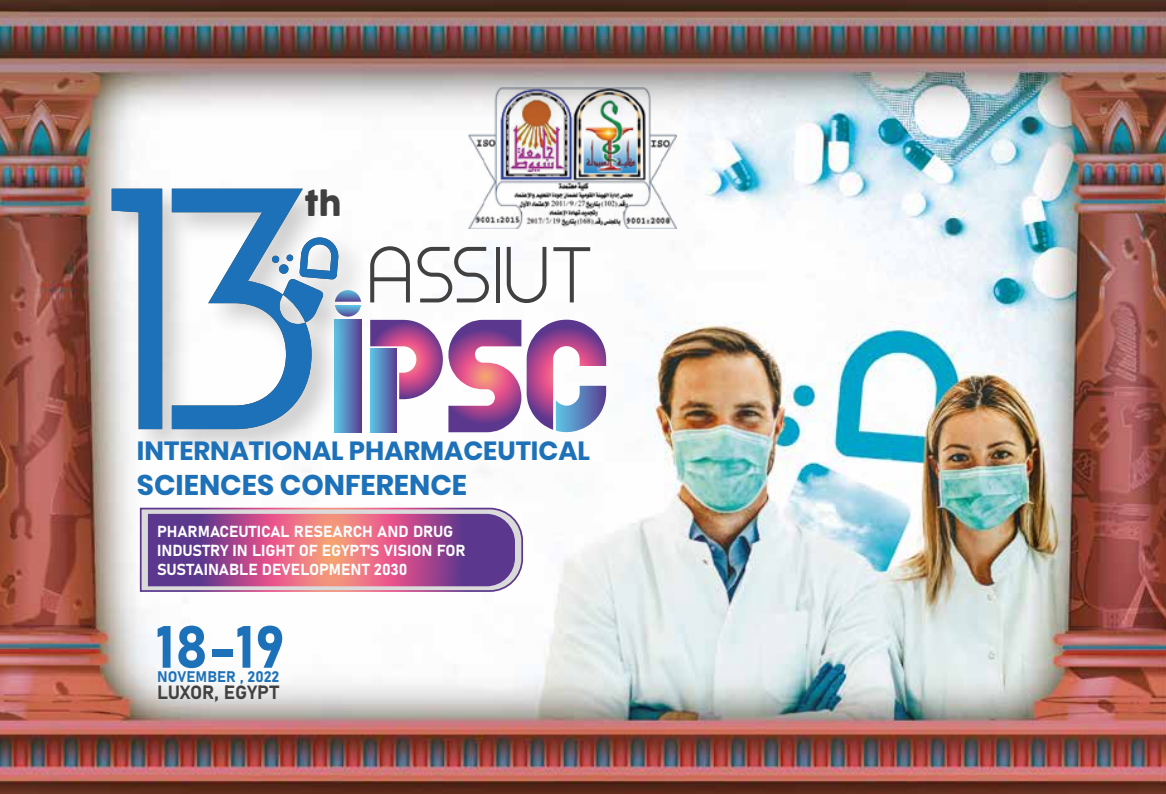
<style>
.page{position:relative;width:1166px;height:794px;background:#fff}
.page>*{position:absolute;margin:0;border:0;box-sizing:border-box;transform-origin:0 0}
.t1{font:58.62px "Bahnschrift";color:#1d71b8}
.t2{font:32.38px "Cocogoose";color:#414142}
.t3{font:700 28.35px "Poppins";color:#1d71b8}
.t4{font:700 26.25px "Poppins";color:#1d71b8}
.t5{font:18.9px "Bahnschrift";letter-spacing:-.005em;color:#414142}
.t6{font:15.75px/18.9px "Bahnschrift";color:#fcfeff}
.t7{font:15.05px "Bahnschrift";color:#1d71b8}
</style>
<div class="page">
<img style="left:0;top:0;width:1166px;height:794px">
<svg style="left:370px;top:320px;width:151px;height:112px"></svg>
<svg style="left:527px;top:320px;width:79px;height:112px"></svg>
<svg style="left:377px;top:246px;width:33px;height:56px"></svg>
<svg style="left:417px;top:247px;width:72px;height:55px"></svg>
<svg style="left:495px;top:247px;width:4px;height:55px"></svg>
<svg style="left:507px;top:247px;width:39px;height:56px"></svg>
<svg style="left:553px;top:247px;width:37px;height:55px"></svg>
<img style="left:98px;top:175px;width:252px;height:293px">
<img style="left:361px;top:223px;width:16px;height:95px">
<svg style="left:112px;top:189px;width:50px;height:240px"></svg>
<svg style="left:172px;top:189px;width:189px;height:240px"></svg>
<img style="left:468px;top:88px;width:209px;height:140px">
<svg style="left:139px;top:507px;width:385px;height:86px;background:#b26997"></svg>
<h2 class="t2" style="left:305px;top:181px;width:38px">th</h2>
<h3 class="t4" style="left:137px;top:436px;width:455px">INTERNATIONAL PHARMACEUTICAL</h3>
<h3 class="t3" style="left:137px;top:468px;width:332px">SCIENCES CONFERENCE</h3>
<p class="t6" style="left:157px;top:521px;width:310px">PHARMACEUTICAL RESEARCH AND DRUG<br>INDUSTRY IN LIGHT OF EGYPT’S VISION FOR<br>SUSTAINABLE DEVELOPMENT 2030</p>
<h1 class="t1" style="left:156px;top:602px;width:131px">18-19</h1>
<p class="t7" style="left:157px;top:665px;width:124px">NOVEMBER , 2022</p>
<p class="t5" style="left:157px;top:677px;width:123px">LUXOR, EGYPT</p>
</div>
